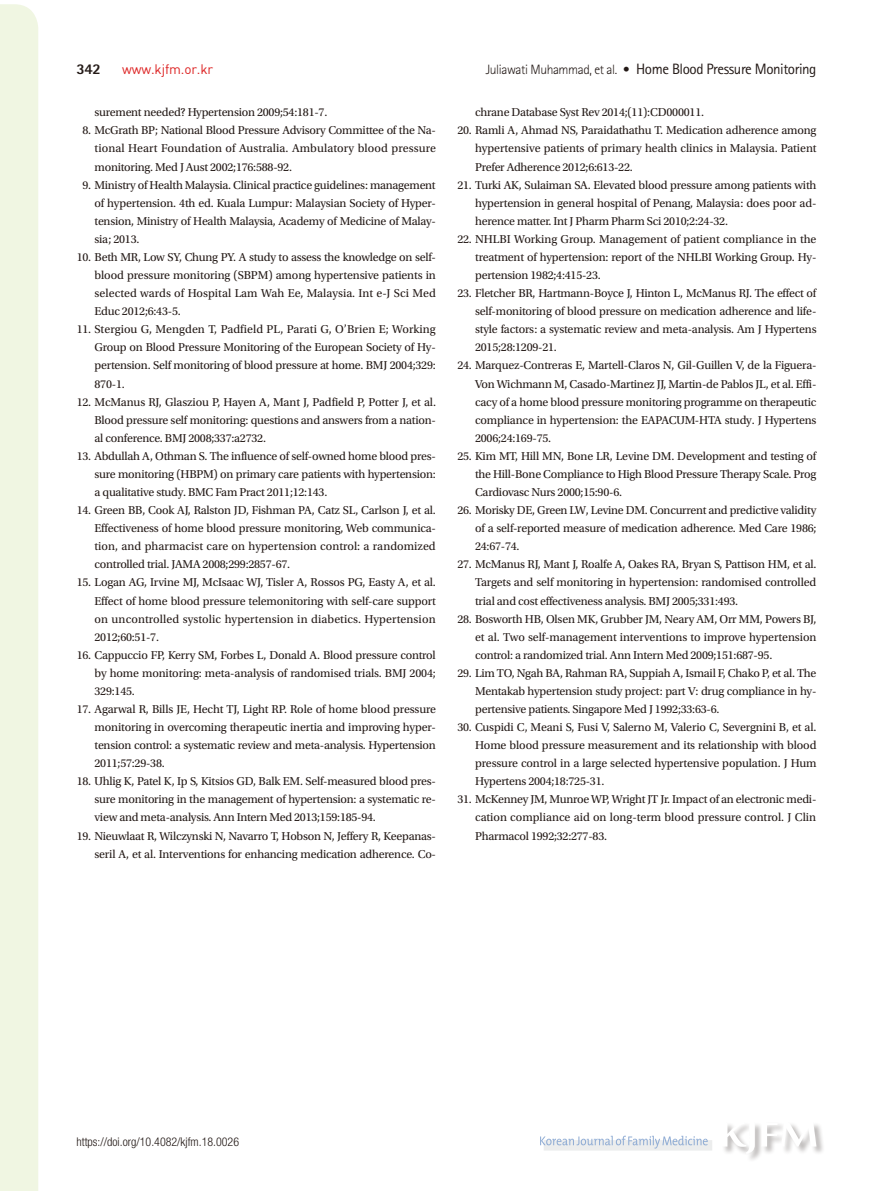
<style>
.page{position:relative;width:893px;height:1191px;background:#fff}
.page>*{position:absolute;margin:0;border:0;box-sizing:border-box;transform-origin:0 0}
.t1{font:15px "Rotis Sans Serif Std";letter-spacing:-.03em;color:#231916}
.t2{font:800 15px "Rotis Sans Serif Std";color:#231916}
.t3{font:13.5px "Dinreg";letter-spacing:-.01em;color:#dd2424}
.t4{font:12px/18.1px "Utopia Std";letter-spacing:-.02em;color:#231916;text-align:justify}
.t5{font:300 condensed 12px "Helvetica Neue LT Std";color:#231916}
.s1{font-weight:300;font-size:13.5px}
</style>
<div class="page">
<div style="left:0;top:4px;width:38px;height:1187px;background:#f0f6e2"></div>
<div style="left:721px;top:1122px;width:104px;height:40px;background:#231916;opacity:.3"></div>
<svg style="left:722px;top:1122px;width:94px;height:32px"></svg>
<div style="left:544px;top:1140px;width:168px;height:10px;background:#eceded"></div>
<svg style="left:540px;top:1135px;width:168px;height:13px"></svg>
<p class="t2" style="left:77px;top:60px;width:26px">342</p>
<p class="t3" style="left:122px;top:61px;width:93px">www.kjfm.or.kr</p>
<p class="t1" style="left:486px;top:60px;width:332px"><span class="s1">Juliawati Muhammad, et al. •</span> Home Blood Pressure Monitoring</p>
<p class="t4" style="left:95px;top:104px;width:234px">surement needed? Hypertension 2009;54:181-7.</p>
<p class="t4" style="left:95px;top:122px;width:343px;text-indent:-12px">8. McGrath BP; National Blood Pressure Advisory Committee of the Na&shy;tional Heart Foundation of Australia. Ambulatory blood pressure monitoring. Med J Aust 2002;176:588-92.</p>
<p class="t4" style="left:95px;top:176px;width:343px;text-indent:-12px">9. Ministry of Health Malaysia. Clinical practice guidelines: management of hypertension. 4th ed. Kuala Lumpur: Malaysian Society of Hyper&shy;tension, Ministry of Health Malaysia, Academy of Medicine of Malay&shy;sia; 2013.</p>
<p class="t4" style="left:95px;top:248px;width:343px;text-indent:-18px">10. Beth MR, Low SY, Chung PY. A study to assess the knowledge on self&shy;blood pressure monitoring (SBPM) among hypertensive patients in selected wards of Hospital Lam Wah Ee, Malaysia. Int e-J Sci Med Educ 2012;6:43-5.</p>
<p class="t4" style="left:95px;top:320px;width:343px;text-indent:-18px">11. Stergiou G, Mengden T, Padfield PL, Parati G, O’Brien E; Working Group on Blood Pressure Monitoring of the European Society of Hy&shy;pertension. Self monitoring of blood pressure at home. BMJ 2004;329:<br>870-1.</p>
<p class="t4" style="left:95px;top:393px;width:343px;text-indent:-18px">12. McManus RJ, Glasziou P, Hayen A, Mant J, Padfield P, Potter J, et al.<br>Blood pressure self monitoring: questions and answers from a nation&shy;al conference. BMJ 2008;337:a2732.</p>
<p class="t4" style="left:95px;top:447px;width:343px;text-indent:-18px">13. Abdullah A, Othman S. The influence of self-owned home blood pres&shy;sure monitoring (HBPM) on primary care patients with hypertension: a qualitative study. BMC Fam Pract 2011;12:143.</p>
<p class="t4" style="left:95px;top:501px;width:343px;text-indent:-18px">14. Green BB, Cook AJ, Ralston JD, Fishman PA, Catz SL, Carlson J, et al.<br>Effectiveness of home blood pressure monitoring, Web communica&shy;tion, and pharmacist care on hypertension control: a randomized controlled trial. JAMA 2008;299:2857-67.</p>
<p class="t4" style="left:95px;top:574px;width:343px;text-indent:-18px">15. Logan AG, Irvine MJ, McIsaac WJ, Tisler A, Rossos PG, Easty A, et al.<br>Effect of home blood pressure telemonitoring with self-care support on uncontrolled systolic hypertension in diabetics. Hypertension 2012;60:51-7.</p>
<p class="t4" style="left:95px;top:646px;width:343px;text-indent:-18px">16. Cappuccio FP, Kerry SM, Forbes L, Donald A. Blood pressure control by home monitoring: meta-analysis of randomised trials. BMJ 2004; 329:145.</p>
<p class="t4" style="left:95px;top:700px;width:343px;text-indent:-18px">17. Agarwal R, Bills JE, Hecht TJ, Light RP. Role of home blood pressure monitoring in overcoming therapeutic inertia and improving hyper&shy;tension control: a systematic review and meta-analysis. Hypertension 2011;57:29-38.</p>
<p class="t4" style="left:95px;top:772px;width:343px;text-indent:-18px">18. Uhlig K, Patel K, Ip S, Kitsios GD, Balk EM. Self-measured blood pres&shy;sure monitoring in the management of hypertension: a systematic re&shy;view and meta-analysis. Ann Intern Med 2013;159:185-94.</p>
<p class="t4" style="left:77px;top:827px;width:361px;text-align:right">19. Nieuwlaat R, Wilczynski N, Navarro T, Hobson N, Jeffery R, Keepanas&shy;seril A, et al. Interventions for enhancing medication adherence. Co-</p>
<p class="t4" style="left:475px;top:104px;width:230px">chrane Database Syst Rev 2014;(11):CD000011.</p>
<p class="t4" style="left:475px;top:122px;width:343px;text-indent:-18px">20. Ramli A, Ahmad NS, Paraidathathu T. Medication adherence among hypertensive patients of primary health clinics in Malaysia. Patient Prefer Adherence 2012;6:613-22.</p>
<p class="t4" style="left:475px;top:176px;width:343px;text-indent:-18px">21. Turki AK, Sulaiman SA. Elevated blood pressure among patients with hypertension in general hospital of Penang, Malaysia: does poor ad&shy;herence matter. Int J Pharm Pharm Sci 2010;2:24-32.</p>
<p class="t4" style="left:475px;top:230px;width:343px;text-indent:-18px">22. NHLBI Working Group. Management of patient compliance in the treatment of hypertension: report of the NHLBI Working Group. Hy&shy;pertension 1982;4:415-23.</p>
<p class="t4" style="left:475px;top:284px;width:343px;text-indent:-18px">23. Fletcher BR, Hartmann-Boyce J, Hinton L, McManus RJ. The effect of self-monitoring of blood pressure on medication adherence and life&shy;style factors: a systematic review and meta-analysis. Am J Hypertens 2015;28:1209-21.</p>
<p class="t4" style="left:475px;top:357px;width:343px;text-indent:-18px">24. Marquez-Contreras E, Martell-Claros N, Gil-Guillen V, de la Figuera-Von Wichmann M, Casado-Martinez JJ, Martin-de Pablos JL, et al. Effi&shy;cacy of a home blood pressure monitoring programme on therapeutic compliance in hypertension: the EAPACUM-HTA study. J Hypertens 2006;24:169-75.</p>
<p class="t4" style="left:475px;top:447px;width:343px;text-indent:-18px">25. Kim MT, Hill MN, Bone LR, Levine DM. Development and testing of the Hill-Bone Compliance to High Blood Pressure Therapy Scale. Prog Cardiovasc Nurs 2000;15:90-6.</p>
<p class="t4" style="left:475px;top:501px;width:343px;text-indent:-18px">26. Morisky DE, Green LW, Levine DM. Concurrent and predictive validity of a self-reported measure of medication adherence. Med Care 1986; 24:67-74.</p>
<p class="t4" style="left:475px;top:555px;width:343px;text-indent:-18px">27. McManus RJ, Mant J, Roalfe A, Oakes RA, Bryan S, Pattison HM, et al.<br>Targets and self monitoring in hypertension: randomised controlled trial and cost effectiveness analysis. BMJ 2005;331:493.</p>
<p class="t4" style="left:475px;top:610px;width:343px;text-indent:-18px">28. Bosworth HB, Olsen MK, Grubber JM, Neary AM, Orr MM, Powers BJ, et al. Two self-management interventions to improve hypertension control: a randomized trial. Ann Intern Med 2009;151:687-95.</p>
<p class="t4" style="left:475px;top:664px;width:343px;text-indent:-18px">29. Lim TO, Ngah BA, Rahman RA, Suppiah A, Ismail F, Chako P, et al. The Mentakab hypertension study project: part V: drug compliance in hy&shy;pertensive patients. Singapore Med J 1992;33:63-6.</p>
<p class="t4" style="left:475px;top:718px;width:343px;text-indent:-18px">30. Cuspidi C, Meani S, Fusi V, Salerno M, Valerio C, Severgnini B, et al.<br>Home blood pressure measurement and its relationship with blood pressure control in a large selected hypertensive population. J Hum Hypertens 2004;18:725-31.</p>
<p class="t4" style="left:475px;top:790px;width:343px;text-indent:-18px">31. McKenney JM, Munroe WP, Wright JT Jr. Impact of an electronic medi&shy;cation compliance aid on long-term blood pressure control. J Clin Pharmacol 1992;32:277-83.</p>
<p class="t5" style="left:77px;top:1134px;width:164px">https://doi.org/10.4082/kjfm.18.0026</p>
</div>
